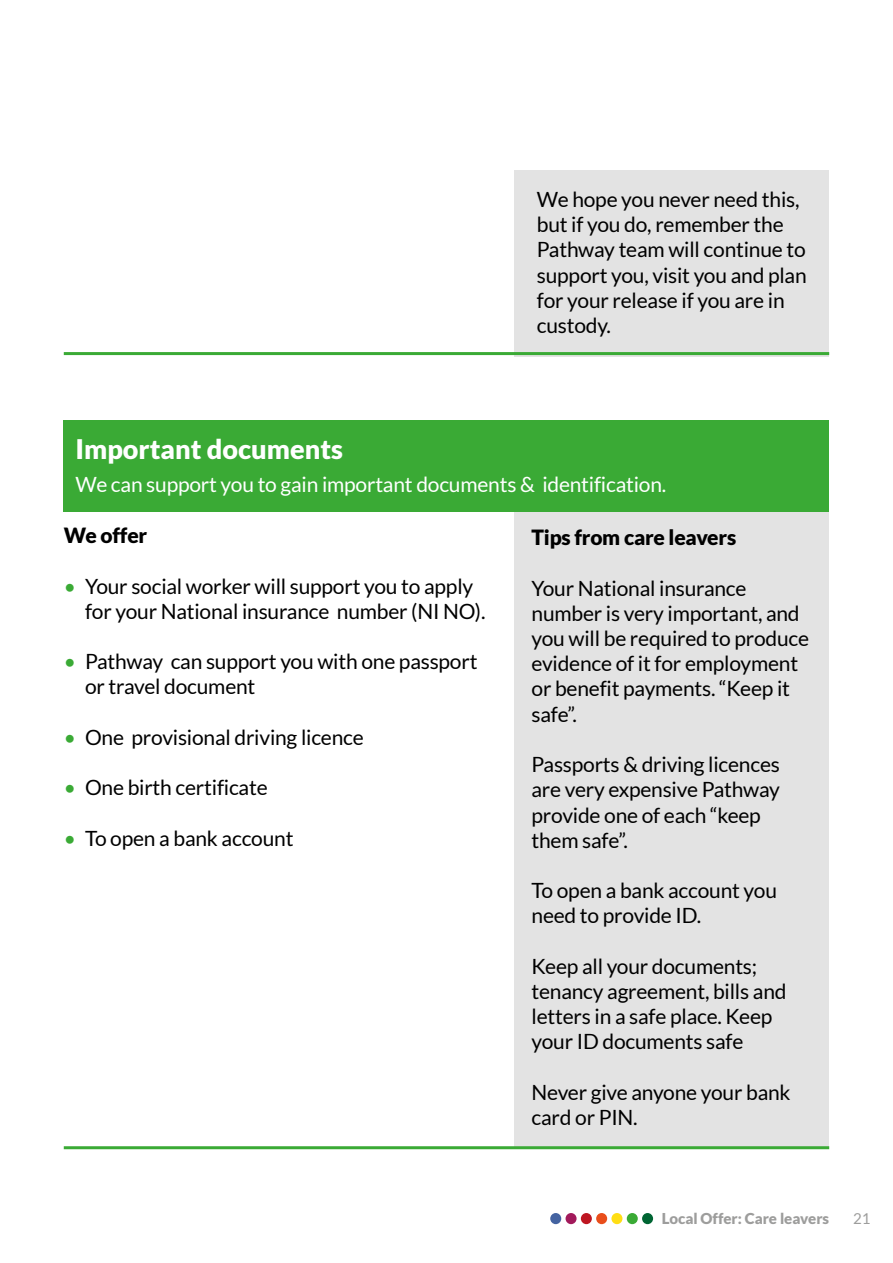
<style>
.page{position:relative;width:893px;height:1263px;background:#fff}
.page>*{position:absolute;margin:0;border:0;box-sizing:border-box;transform-origin:0 0}
.t1{font:900 27px "Lato";color:#fff}
.t2{font:21px/25.2px "Lato";letter-spacing:-.01em;color:#000}
.t3{font:21px "Lato";letter-spacing:-.01em;color:#fff}
.t4{font:900 21px "Lato";letter-spacing:-.01em;color:#000}
.t5{font:900 15px "Lato";color:#9d9d9c}
.t6{font:15px "Lato";color:#9d9d9c}
.s1{color:#3aaa35}
</style>
<div class="page">
<div style="left:642px;top:1213px;width:11px;height:11px;background:#006533;border-radius:50%"></div>
<div style="left:566px;top:1213px;width:11px;height:11px;background:#a21a5b;border-radius:50%"></div>
<div style="left:581px;top:1213px;width:11px;height:11px;background:#be1622;border-radius:50%"></div>
<div style="left:596px;top:1213px;width:11px;height:11px;background:#e94e1b;border-radius:50%"></div>
<div style="left:611px;top:1213px;width:11px;height:11px;background:#ffde14;border-radius:50%"></div>
<div style="left:627px;top:1213px;width:11px;height:11px;background:#3aaa35;border-radius:50%"></div>
<div style="left:550px;top:1213px;width:11px;height:11px;background:#4463a1;border-radius:50%"></div>
<div style="left:514px;top:420px;width:315px;height:727px;background:#e3e3e3"></div>
<div style="left:514px;top:170px;width:315px;height:186px;background:#e3e3e3"></div>
<hr style="left:64px;top:1146px;width:765px;height:3px;background:#3aaa35">
<hr style="left:64px;top:352px;width:765px;height:3px;background:#3aaa35">
<div style="left:64px;top:420px;width:765px;height:91px;background:#3aaa35"></div>
<p class="t2" style="left:537px;top:187px;width:271px">We hope you never need this, but if you do, remember the<br>Pathway team will continue to support you, visit you and plan for your release if you are in custody.</p>
<p class="t1" style="left:75px;top:433px;width:269px">Important documents</p>
<p class="t3" style="left:75px;top:473px;width:592px">We can support you to gain important documents &amp; identification.</p>
<p class="t4" style="left:64px;top:523px;width:85px">We offer</p>
<p class="t2" style="left:85px;top:573px;width:402px;text-indent:-21px"><span class="s1">•</span> Your social worker will support you to apply for your National insurance number (NI NO).</p>
<p class="t2" style="left:85px;top:649px;width:394px;text-indent:-21px"><span class="s1">•</span> Pathway can support you with one passport or travel document</p>
<p class="t2" style="left:64px;top:724px;width:302px"><span class="s1">•</span> One provisional driving licence</p>
<p class="t2" style="left:64px;top:775px;width:205px"><span class="s1">•</span> One birth certificate</p>
<p class="t2" style="left:64px;top:825px;width:231px"><span class="s1">•</span> To open a bank account</p>
<p class="t4" style="left:531px;top:525px;width:206px">Tips from care leavers</p>
<p class="t2" style="left:531px;top:575px;width:279px">Your National insurance number is very important, and you will be required to produce evidence of it for employment or benefit payments. “Keep it safe”.</p>
<p class="t2" style="left:531px;top:752px;width:250px">Passports &amp; driving licences are very expensive Pathway provide one of each “keep them safe”.</p>
<p class="t2" style="left:531px;top:878px;width:247px">To open a bank account you need to provide ID.</p>
<p class="t2" style="left:531px;top:953px;width:256px">Keep all your documents; tenancy agreement, bills and letters in a safe place. Keep your ID documents safe</p>
<p class="t2" style="left:531px;top:1079px;width:261px">Never give anyone your bank card or PIN.</p>
<p class="t5" style="left:662px;top:1210px;width:169px">Local Offer: Care leavers</p>
<p class="t6" style="left:853px;top:1210px;width:19px">21</p>
</div>
